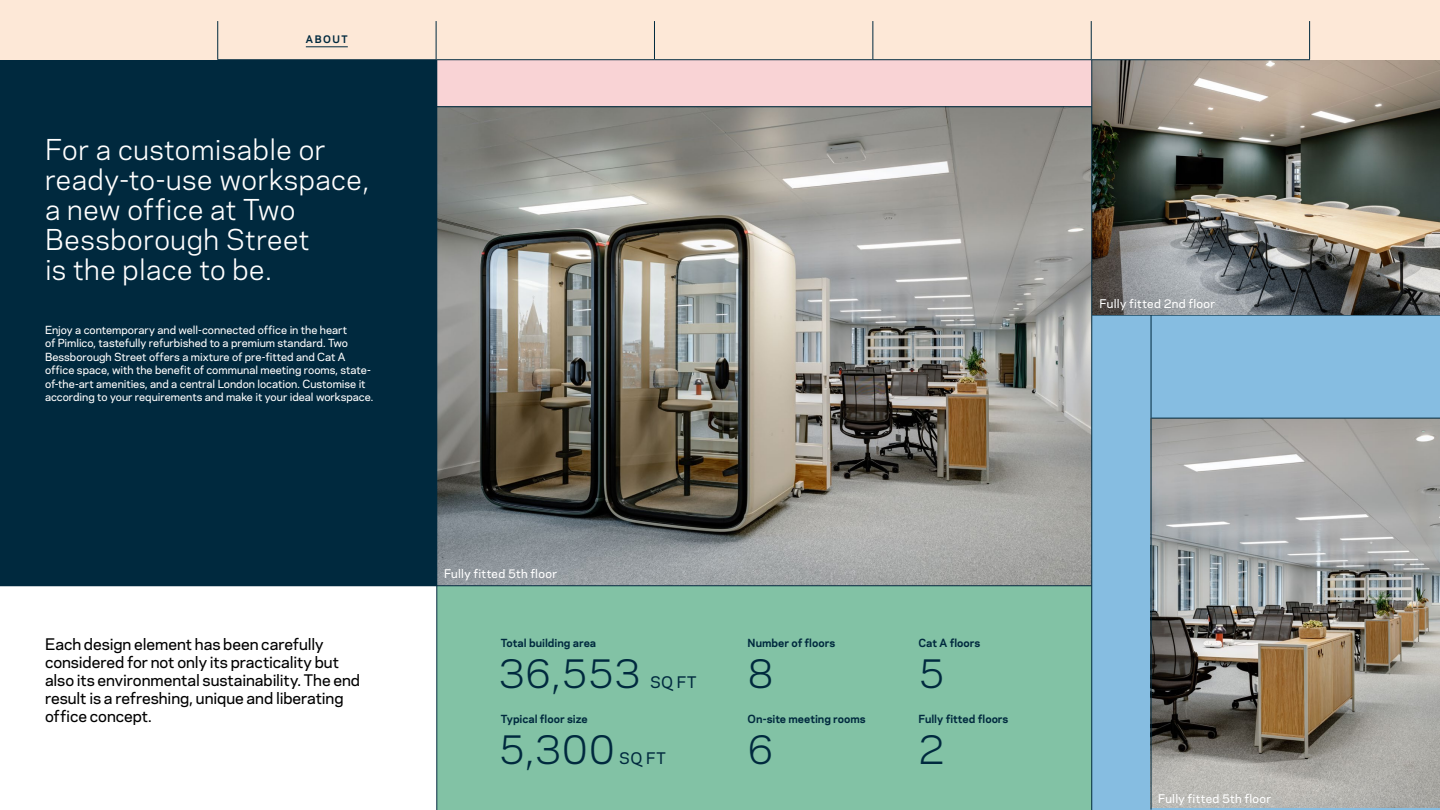
<style>
.page{position:relative;width:1440px;height:810px;background:#fff}
.page>*{position:absolute;margin:0;border:0;box-sizing:border-box;transform-origin:0 0}
.t1{font:37.5px "Galaxie Polaris";letter-spacing:.01em;color:#00293e}
.t2{font:27px/30px "Galaxie Polaris";letter-spacing:.02em;color:#fff}
.t3{font:500 15px/18px "Galaxie Polaris";letter-spacing:-.005em;color:#000}
.t4{font:500 15px "Galaxie Polaris";letter-spacing:.04em;color:#00293e}
.t5{font:500 11.25px "Galaxie Polaris";letter-spacing:.025em;color:#fff}
.t6{font:500 10.5px/13.5px "Galaxie Polaris";color:#fff}
.t7{font:700 10.5px "Galaxie Polaris";color:#00293e}
.t8{font:700 9.75px "Galaxie Polaris";letter-spacing:.155em;color:#00293e}
</style>
<div class="page">
<div style="left:436px;top:60px;width:656px;height:180px;background:#f9d3d5"></div>
<img style="left:437px;top:107px;width:654px;height:478px">
<div style="left:1092px;top:0;width:348px;height:810px;background:#86bde1"></div>
<div style="left:437px;top:586px;width:655px;height:224px;background:#82c2a5"></div>
<div style="left:0;top:0;width:436px;height:585px;background:#00293e"></div>
<hr style="left:436px;top:60px;width:1px;height:750px;background:#00293e">
<img style="left:1152px;top:419px;width:288px;height:389px">
<hr style="left:0;top:106px;width:1091px;height:1px;background:#00293e">
<hr style="left:1151px;top:60px;width:1px;height:750px;background:#00293e">
<hr style="left:0;top:585px;width:1091px;height:1px;background:#00293e">
<hr style="left:1151px;top:418px;width:289px;height:1px;background:#00293e">
<hr style="left:1092px;top:315px;width:348px;height:1px;background:#00293e">
<img style="left:1092px;top:60px;width:348px;height:255px">
<hr style="left:1091px;top:60px;width:1px;height:750px;background:#00293e">
<div style="left:0;top:0;width:1440px;height:60px;background:#fde8d7"></div>
<hr style="left:217px;top:21px;width:1px;height:38px;background:#00293e">
<hr style="left:436px;top:21px;width:1px;height:38px;background:#00293e">
<hr style="left:654px;top:21px;width:1px;height:38px;background:#00293e">
<hr style="left:873px;top:21px;width:1px;height:38px;background:#00293e">
<hr style="left:1091px;top:21px;width:1px;height:38px;background:#00293e">
<hr style="left:1309px;top:21px;width:1px;height:38px;background:#00293e">
<hr style="left:217px;top:59px;width:219px;height:1px;background:#00293e">
<hr style="left:436px;top:59px;width:218px;height:1px;background:#00293e">
<hr style="left:654px;top:59px;width:219px;height:1px;background:#00293e">
<hr style="left:873px;top:59px;width:218px;height:1px;background:#00293e">
<hr style="left:1091px;top:59px;width:219px;height:1px;background:#00293e">
<hr style="left:306px;top:46px;width:42px;height:1px;background:#00293e">
<p class="t8" style="left:306px;top:32px;width:43px">ABOUT</p>
<h2 class="t2" style="left:45px;top:133px;width:326px">For a customisable or ready-to-use workspace, a new office at Two<br>Bessborough Street<br>is the place to be.</h2>
<p class="t6" style="left:45px;top:323px;width:330px">Enjoy a contemporary and well-connected office in the heart<br>of Pimlico, tastefully refurbished to a premium standard. Two Bessborough Street offers a mixture of pre-fitted and Cat A office space, with the benefit of communal meeting rooms, state&shy;of-the-art amenities, and a central London location. Customise it according to your requirements and make it your ideal workspace.</p>
<h3 class="t3" style="left:45px;top:635px;width:317px">Each design element has been carefully considered for not only its practicality but also its environmental sustainability. The end result is a refreshing, unique and liberating office concept.</h3>
<p class="t5" style="left:444px;top:565px;width:114px">Fully fitted 5th floor</p>
<p class="t7" style="left:501px;top:635px;width:97px">Total building area</p>
<h1 class="t1" style="left:499px;top:645px;width:143px">36,553</h1>
<p class="t7" style="left:501px;top:711px;width:88px">Typical floor size</p>
<h3 class="t4" style="left:650px;top:671px;width:48px">SQ FT</h3>
<h1 class="t1" style="left:499px;top:721px;width:118px">5,300</h1>
<h3 class="t4" style="left:619px;top:747px;width:48px">SQ FT</h3>
<p class="t7" style="left:748px;top:635px;width:89px">Number of floors</p>
<h1 class="t1" style="left:748px;top:645px;width:28px">8</h1>
<p class="t7" style="left:748px;top:711px;width:120px">On-site meeting rooms</p>
<h1 class="t1" style="left:748px;top:721px;width:28px">6</h1>
<p class="t7" style="left:919px;top:635px;width:63px">Cat A floors</p>
<h1 class="t1" style="left:919px;top:645px;width:28px">5</h1>
<p class="t7" style="left:919px;top:711px;width:91px">Fully fitted floors</p>
<h1 class="t1" style="left:919px;top:721px;width:28px">2</h1>
<p class="t5" style="left:1100px;top:295px;width:117px">Fully fitted 2nd floor</p>
<p class="t5" style="left:1158px;top:790px;width:114px">Fully fitted 5th floor</p>
</div>
